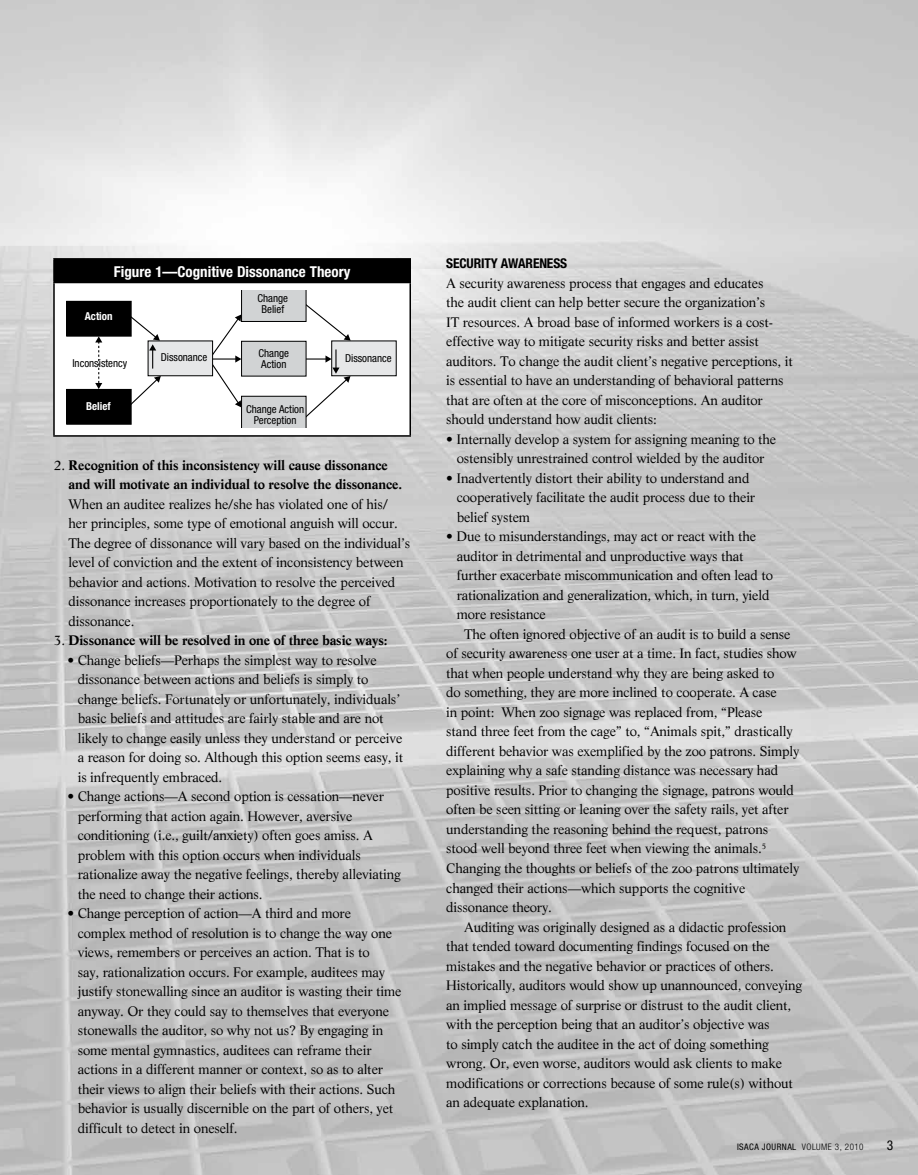
<style>
.page{position:relative;width:918px;height:1175px;background:#fff}
.page>*{position:absolute;margin:0;border:0;box-sizing:border-box;transform-origin:0 0}
.t1{font:700 condensed 15px "Helvetica Neue";color:#fff}
.t2{font:13.5px/19.5px "Life";letter-spacing:-.01em;color:#000}
.t3{font:700 13.5px/19.5px "Life";letter-spacing:-.01em;color:#000}
.t4{font:700 condensed 13.5px "Helvetica Neue";letter-spacing:-.01em;color:#000}
.t5{font:condensed 13.5px "Helvetica Neue";color:#000}
.t6{font:condensed 10.95px/10.9px "Helvetica Neue";color:#000;text-align:center}
.t7{font:700 condensed 10.95px "Helvetica Neue";color:#fff}
.t8{font:condensed 9px "Helvetica Neue";letter-spacing:.05em;color:#000}
.s1{font-weight:400}
.s2{font-weight:300}
</style>
<div class="page">
<img style="left:0;top:0;width:918px;height:1174px">
<div style="left:54px;top:259px;width:356px;height:23px;background:#000"></div>
<div style="left:54px;top:282px;width:356px;height:154px;background:#fff"></div>
<hr style="left:53px;top:258px;width:358px;height:2px;background:#000">
<hr style="left:53px;top:260px;width:2px;height:22px;background:#000">
<svg style="left:410px;top:260px;width:1px;height:22px"></svg>
<hr style="left:53px;top:282px;width:358px;height:1px;background:#000">
<hr style="left:53px;top:283px;width:2px;height:152px;background:#000">
<hr style="left:410px;top:283px;width:1px;height:152px;background:#000">
<hr style="left:53px;top:435px;width:358px;height:1px;background:#000">
<div style="left:331px;top:341px;width:65px;height:35px;background:#e6e7e8"></div>
<svg style="left:122px;top:376px;width:39px;height:36px"></svg>
<svg style="left:95px;top:336px;width:7px;height:53px"></svg>
<div style="left:67px;top:301px;width:64px;height:35px;background:#000"></div>
<div style="left:66px;top:301px;width:65px;height:35px;border:1px solid #000"></div>
<div style="left:67px;top:389px;width:64px;height:35px;background:#000"></div>
<div style="left:148px;top:341px;width:65px;height:35px;background:#e6e7e8"></div>
<svg style="left:128px;top:314px;width:32px;height:54px"></svg>
<svg style="left:208px;top:290px;width:143px;height:138px"></svg>
<p class="t1" style="left:114px;top:262px;width:238px">Figure 1—Cognitive Dissonance Theory</p>
<p class="t7" style="left:85px;top:310px;width:29px">Action</p>
<p class="t6" style="left:72px;top:357px;width:56px">Inconsistency</p>
<p class="t7" style="left:86px;top:400px;width:26px">Belief</p>
<p class="t6" style="left:161px;top:352px;width:48px">Dissonance</p>
<p class="t6" style="left:258px;top:292px;width:32px">Change<br>Belief</p>
<p class="t6" style="left:259px;top:348px;width:32px;text-align:left">Change<br>Action</p>
<p class="t6" style="left:246px;top:403px;width:59px">Change Action<br>Perception</p>
<p class="t6" style="left:345px;top:352px;width:48px">Dissonance</p>
<p class="t3" style="left:69px;top:455px;width:335px;text-indent:-15px"><span class="s1">2.</span> Recognition of this inconsistency will cause dissonance and will motivate an individual to resolve the dissonance.</p>
<p class="t2" style="left:69px;top:494px;width:343px">When an auditee realizes he/she has violated one of his/ her principles, some type of emotional anguish will occur.<br>The degree of dissonance will vary based on the individual’s level of conviction and the extent of inconsistency between behavior and actions. Motivation to resolve the perceived dissonance increases proportionately to the degree of dissonance.</p>
<p class="t3" style="left:54px;top:630px;width:335px"><span class="s1">3.</span> Dissonance will be resolved in one of three basic ways:</p>
<p class="t2" style="left:78px;top:650px;width:327px;text-indent:-10px">• Change beliefs—Perhaps the simplest way to resolve dissonance between actions and beliefs is simply to change beliefs. Fortunately or unfortunately, individuals’ basic beliefs and attitudes are fairly stable and are not likely to change easily unless they understand or perceive a reason for doing so. Although this option seems easy, it is infrequently embraced.</p>
<p class="t2" style="left:78px;top:786px;width:325px;text-indent:-10px">• Change actions—A second option is cessation—never performing that action again. However, aversive conditioning (i.e., guilt/anxiety) often goes amiss. A problem with this option occurs when individuals rationalize away the negative feelings, thereby alleviating the need to change their actions.</p>
<p class="t2" style="left:78px;top:903px;width:325px;text-indent:-10px">• Change perception of action—A third and more complex method of resolution is to change the way one views, remembers or perceives an action. That is to<br>say, rationalization occurs. For example, auditees may justify stonewalling since an auditor is wasting their time anyway. Or they could say to themselves that everyone stonewalls the auditor, so why not us? By engaging in some mental gymnastics, auditees can reframe their actions in a different manner or context, so as to alter their views to align their beliefs with their actions. Such behavior is usually discernible on the part of others, yet difficult to detect in oneself.</p>
<p class="t4" style="left:446px;top:255px;width:115px">Security Awareness</p>
<p class="t2" style="left:446px;top:273px;width:348px">A security awareness process that engages and educates<br>the audit client can help better secure the organization’s<br>IT resources. A broad base of informed workers is a cost&shy;effective way to mitigate security risks and better assist auditors. To change the audit client’s negative perceptions, it is essential to have an understanding of behavioral patterns that are often at the core of misconceptions. An auditor should understand how audit clients:</p>
<p class="t2" style="left:446px;top:429px;width:331px;text-align:center">• Internally develop a system for assigning meaning to the ostensibly unrestrained control wielded by the auditor</p>
<p class="t2" style="left:457px;top:468px;width:300px;text-indent:-11px">• Inadvertently distort their ability to understand and cooperatively facilitate the audit process due to their belief system</p>
<p class="t2" style="left:446px;top:527px;width:311px">• Due to misunderstandings, may act or react with the</p>
<p class="t2" style="left:457px;top:546px;width:289px">auditor in detrimental and unproductive ways that</p>
<p class="t2" style="left:457px;top:566px;width:318px">further exacerbate miscommunication and often lead to</p>
<p class="t2" style="left:457px;top:585px;width:314px">rationalization and generalization, which, in turn, yield</p>
<p class="t2" style="left:457px;top:605px;width:91px">more resistance</p>
<p class="t2" style="left:464px;top:624px;width:328px">The often ignored objective of an audit is to build a sense</p>
<p class="t2" style="left:446px;top:644px;width:352px">of security awareness one user at a time. In fact, studies show</p>
<p class="t2" style="left:446px;top:663px;width:330px">that when people understand why they are being asked to</p>
<p class="t2" style="left:446px;top:683px;width:332px">do something, they are more inclined to cooperate. A case</p>
<p class="t2" style="left:446px;top:702px;width:318px">in point: When zoo signage was replaced from, “Please</p>
<p class="t2" style="left:446px;top:722px;width:348px">stand three feet from the cage” to, “Animals spit,” drastically</p>
<p class="t2" style="left:446px;top:741px;width:355px">different behavior was exemplified by the zoo patrons. Simply</p>
<p class="t2" style="left:446px;top:761px;width:333px">explaining why a safe standing distance was necessary had</p>
<p class="t2" style="left:446px;top:780px;width:349px">positive results. Prior to changing the signage, patrons would</p>
<p class="t2" style="left:446px;top:800px;width:344px">often be seen sitting or leaning over the safety rails, yet after</p>
<p class="t2" style="left:446px;top:819px;width:324px">understanding the reasoning behind the request, patrons</p>
<p class="t2" style="left:446px;top:839px;width:321px">stood well beyond three feet when viewing the animals.<sup>5</sup></p>
<p class="t2" style="left:446px;top:858px;width:355px">Changing the thoughts or beliefs of the zoo patrons ultimately</p>
<p class="t2" style="left:446px;top:878px;width:301px">changed their actions—which supports the cognitive</p>
<p class="t2" style="left:446px;top:897px;width:107px">dissonance theory.</p>
<p class="t2" style="left:464px;top:917px;width:324px">Auditing was originally designed as a didactic profession</p>
<p class="t2" style="left:446px;top:936px;width:325px">that tended toward documenting findings focused on the</p>
<p class="t2" style="left:446px;top:956px;width:329px">mistakes and the negative behavior or practices of others.</p>
<p class="t2" style="left:446px;top:975px;width:358px">Historically, auditors would show up unannounced, conveying</p>
<p class="t2" style="left:446px;top:995px;width:347px">an implied message of surprise or distrust to the audit client,</p>
<p class="t2" style="left:446px;top:1014px;width:325px">with the perception being that an auditor’s objective was</p>
<p class="t2" style="left:446px;top:1034px;width:324px">to simply catch the auditee in the act of doing something</p>
<p class="t2" style="left:446px;top:1053px;width:337px">wrong. Or, even worse, auditors would ask clients to make</p>
<p class="t2" style="left:446px;top:1073px;width:348px">modifications or corrections because of some rule(s) without</p>
<p class="t2" style="left:446px;top:1092px;width:144px">an adequate explanation.</p>
<p class="t8" style="left:737px;top:1141px;width:128px">ISACA JOURNAL <span class="s2">VOLUME 3, 2010</span></p>
<p class="t5" style="left:887px;top:1136px;width:8px">3</p>
</div>
